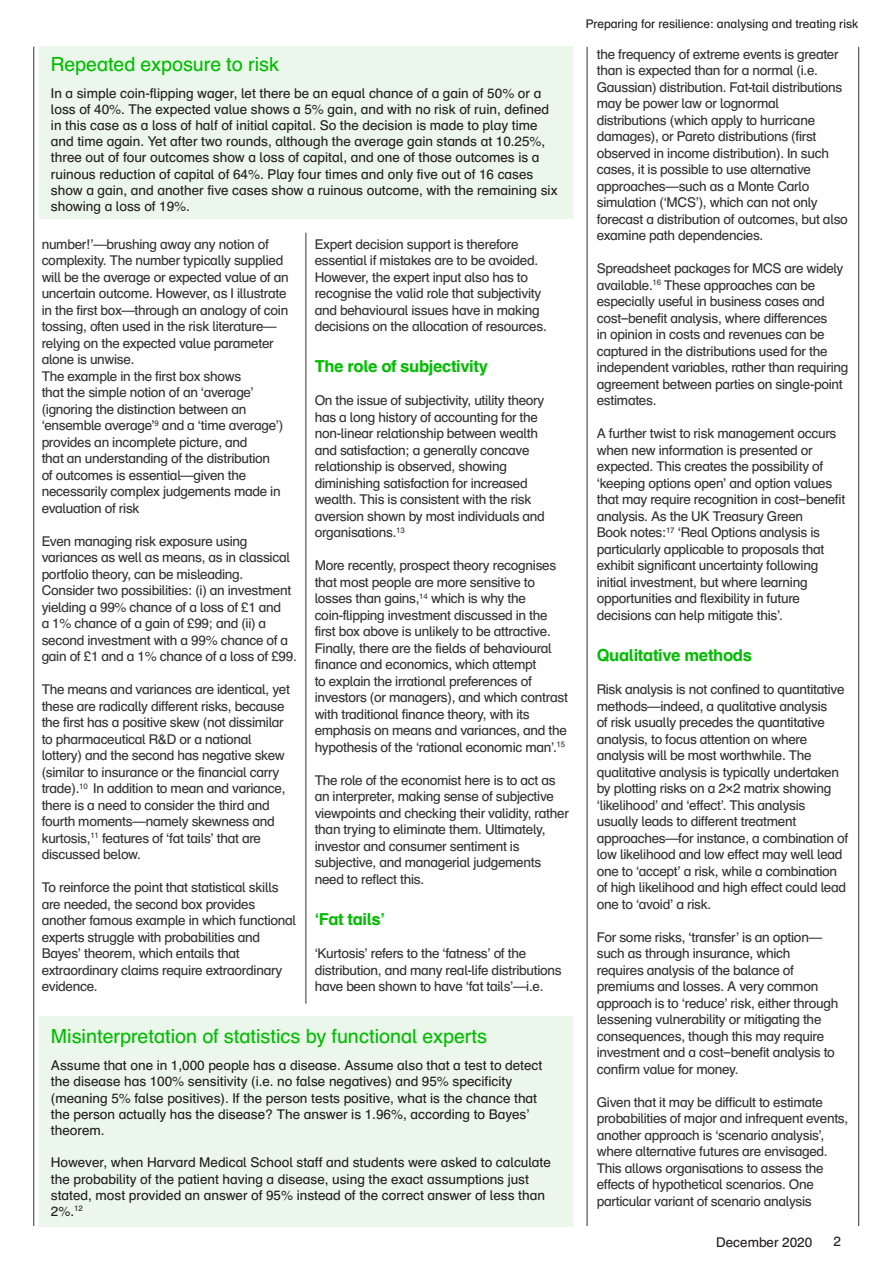
<style>
.page{position:relative;width:893px;height:1263px;background:#fff}
.page>*{position:absolute;margin:0;border:0;box-sizing:border-box;transform-origin:0 0}
.t1{font:19.5px "Schulbuch Nord OT";color:#00bd00}
.t2{font:700 16.5px "Schulbuch Nord OT";letter-spacing:-.02em;color:#00bd00}
.t3{font:13.5px/16.5px "Schulbuch Nord OT";letter-spacing:-.02em;color:#323232}
.t4{font:13.5px/16.2px "Schulbuch Nord OT";color:#231f20}
.t5{font:12px "Schulbuch Nord OT";color:#231f20}
</style>
<div class="page">
<hr style="left:587px;top:47px;width:1px;height:1179px;background:#323232">
<hr style="left:858px;top:47px;width:1px;height:1179px;background:#323232">
<hr style="left:306px;top:233px;width:1px;height:770px;background:#323232">
<hr style="left:33px;top:47px;width:1px;height:1179px;background:#323232">
<div style="left:39px;top:47px;width:534px;height:172px;background:#ecf7ec"></div>
<div style="left:39px;top:1016px;width:534px;height:210px;background:#ecf7ec"></div>
<p class="t1" style="left:51px;top:52px;width:230px">Repeated exposure to risk</p>
<p class="t4" style="left:51px;top:85px;width:508px">In a simple coin-flipping wager, let there be an equal chance of a gain of 50% or a loss of 40%. The expected value shows a 5% gain, and with no risk of ruin, defined in this case as a loss of half of initial capital. So the decision is made to play time and time again. Yet after two rounds, although the average gain stands at 10.25%, three out of four outcomes show a loss of capital, and one of those outcomes is a ruinous reduction of capital of 64%. Play four times and only five out of 16 cases show a gain, and another five cases show a ruinous outcome, with the remaining six showing a loss of 19%.</p>
<p class="t3" style="left:42px;top:236px;width:249px">number!’—brushing away any notion of complexity. The number typically supplied will be the average or expected value of an uncertain outcome. However, as I illustrate in the first box—through an analogy of coin tossing, often used in the risk literature— relying on the expected value parameter alone is unwise.</p>
<p class="t3" style="left:42px;top:368px;width:243px">The example in the first box shows<br>that the simple notion of an ‘average’ (ignoring the distinction between an ‘ensemble average’<sup>9</sup> and a ‘time average’) provides an incomplete picture, and<br>that an understanding of the distribution of outcomes is essential—given the necessarily complex judgements made in evaluation of risk</p>
<p class="t3" style="left:42px;top:533px;width:257px">Even managing risk exposure using variances as well as means, as in classical portfolio theory, can be misleading.<br>Consider two possibilities: (i) an investment yielding a 99% chance of a loss of £1 and<br>a 1% chance of a gain of £99; and (ii) a second investment with a 99% chance of a gain of £1 and a 1% chance of a loss of £99.</p>
<p class="t3" style="left:42px;top:681px;width:250px">The means and variances are identical, yet these are radically different risks, because the first has a positive skew (not dissimilar to pharmaceutical R&amp;D or a national lottery) and the second has negative skew (similar to insurance or the financial carry trade).<sup>10</sup> In addition to mean and variance, there is a need to consider the third and fourth moments—namely skewness and kurtosis,<sup>11</sup> features of ‘fat tails’ that are discussed below.</p>
<p class="t3" style="left:42px;top:879px;width:256px">To reinforce the point that statistical skills are needed, the second box provides another famous example in which functional experts struggle with probabilities and Bayes’ theorem, which entails that extraordinary claims require extraordinary evidence.</p>
<p class="t3" style="left:315px;top:236px;width:234px">Expert decision support is therefore essential if mistakes are to be avoided.<br>However, the expert input also has to recognise the valid role that subjectivity and behavioural issues have in making decisions on the allocation of resources.</p>
<p class="t2" style="left:315px;top:356px;width:175px">The role of subjectivity</p>
<p class="t3" style="left:315px;top:393px;width:232px">On the issue of subjectivity, utility theory has a long history of accounting for the non-linear relationship between wealth and satisfaction; a generally concave relationship is observed, showing diminishing satisfaction for increased wealth. This is consistent with the risk aversion shown by most individuals and organisations.<sup>13</sup></p>
<p class="t3" style="left:315px;top:558px;width:255px">More recently, prospect theory recognises that most people are more sensitive to losses than gains,<sup>14</sup> which is why the coin-flipping investment discussed in the first box above is unlikely to be attractive.<br>Finally, there are the fields of behavioural finance and economics, which attempt<br>to explain the irrational preferences of investors (or managers), and which contrast with traditional finance theory, with its emphasis on means and variances, and the hypothesis of the ‘rational economic man’.<sup>15</sup></p>
<p class="t3" style="left:315px;top:772px;width:256px">The role of the economist here is to act as an interpreter, making sense of subjective viewpoints and checking their validity, rather than trying to eliminate them. Ultimately, investor and consumer sentiment is subjective, and managerial judgements need to reflect this.</p>
<p class="t2" style="left:315px;top:909px;width:72px">‘Fat tails’</p>
<p class="t3" style="left:315px;top:945px;width:249px">‘Kurtosis’ refers to the ‘fatness’ of the distribution, and many real-life distributions have been shown to have ‘fat tails’—i.e.</p>
<p class="t1" style="left:51px;top:1024px;width:438px">Misinterpretation of statistics by functional experts</p>
<p class="t4" style="left:51px;top:1057px;width:493px">Assume that one in 1,000 people has a disease. Assume also that a test to detect the disease has 100% sensitivity (i.e. no false negatives) and 95% specificity (meaning 5% false positives). If the person tests positive, what is the chance that the person actually has the disease? The answer is 1.96%, according to Bayes’ theorem.</p>
<p class="t4" style="left:51px;top:1155px;width:501px">However, when Harvard Medical School staff and students were asked to calculate the probability of the patient having a disease, using the exact assumptions just stated, most provided an answer of 95% instead of the correct answer of less than 2%.<sup>12</sup></p>
<p class="t5" style="left:586px;top:17px;width:274px">Preparing for resilience: analysing and treating risk</p>
<p class="t3" style="left:597px;top:46px;width:253px">the frequency of extreme events is greater than is expected than for a normal (i.e.<br>Gaussian) distribution. Fat-tail distributions may be power law or lognormal distributions (which apply to hurricane damages), or Pareto distributions (first observed in income distribution). In such cases, it is possible to use alternative approaches—such as a Monte Carlo simulation (‘MCS’), which can not only forecast a distribution of outcomes, but also examine path dependencies.</p>
<p class="t3" style="left:597px;top:261px;width:253px">Spreadsheet packages for MCS are widely available.<sup>16</sup> These approaches can be especially useful in business cases and cost−benefit analysis, where differences<br>in opinion in costs and revenues can be captured in the distributions used for the independent variables, rather than requiring agreement between parties on single-point estimates.</p>
<p class="t3" style="left:597px;top:426px;width:250px">A further twist to risk management occurs when new information is presented or expected. This creates the possibility of ‘keeping options open’ and option values that may require recognition in cost−benefit analysis. As the UK Treasury Green<br>Book notes:<sup>17</sup> ‘Real Options analysis is particularly applicable to proposals that exhibit significant uncertainty following initial investment, but where learning opportunities and flexibility in future decisions can help mitigate this’.</p>
<p class="t2" style="left:597px;top:645px;width:157px">Qualitative methods</p>
<p class="t3" style="left:597px;top:681px;width:253px">Risk analysis is not confined to quantitative methods—indeed, a qualitative analysis<br>of risk usually precedes the quantitative analysis, to focus attention on where analysis will be most worthwhile. The qualitative analysis is typically undertaken by plotting risks on a 2×2 matrix showing ‘likelihood’ and ‘effect’. This analysis usually leads to different treatment approaches—for instance, a combination of low likelihood and low effect may well lead one to ‘accept’ a risk, while a combination of high likelihood and high effect could lead one to ‘avoid’ a risk.</p>
<p class="t3" style="left:597px;top:929px;width:243px">For some risks, ‘transfer’ is an option— such as through insurance, which requires analysis of the balance of premiums and losses. A very common approach is to ‘reduce’ risk, either through lessening vulnerability or mitigating the consequences, though this may require investment and a cost−benefit analysis to confirm value for money.</p>
<p class="t3" style="left:597px;top:1094px;width:253px">Given that it may be difficult to estimate probabilities of major and infrequent events, another approach is ‘scenario analysis’, where alternative futures are envisaged.<br>This allows organisations to assess the effects of hypothetical scenarios. One particular variant of scenario analysis</p>
<p class="t4" style="left:716px;top:1234px;width:98px">December 2020</p>
<p class="t4" style="left:833px;top:1234px;width:9px">2</p>
</div>
